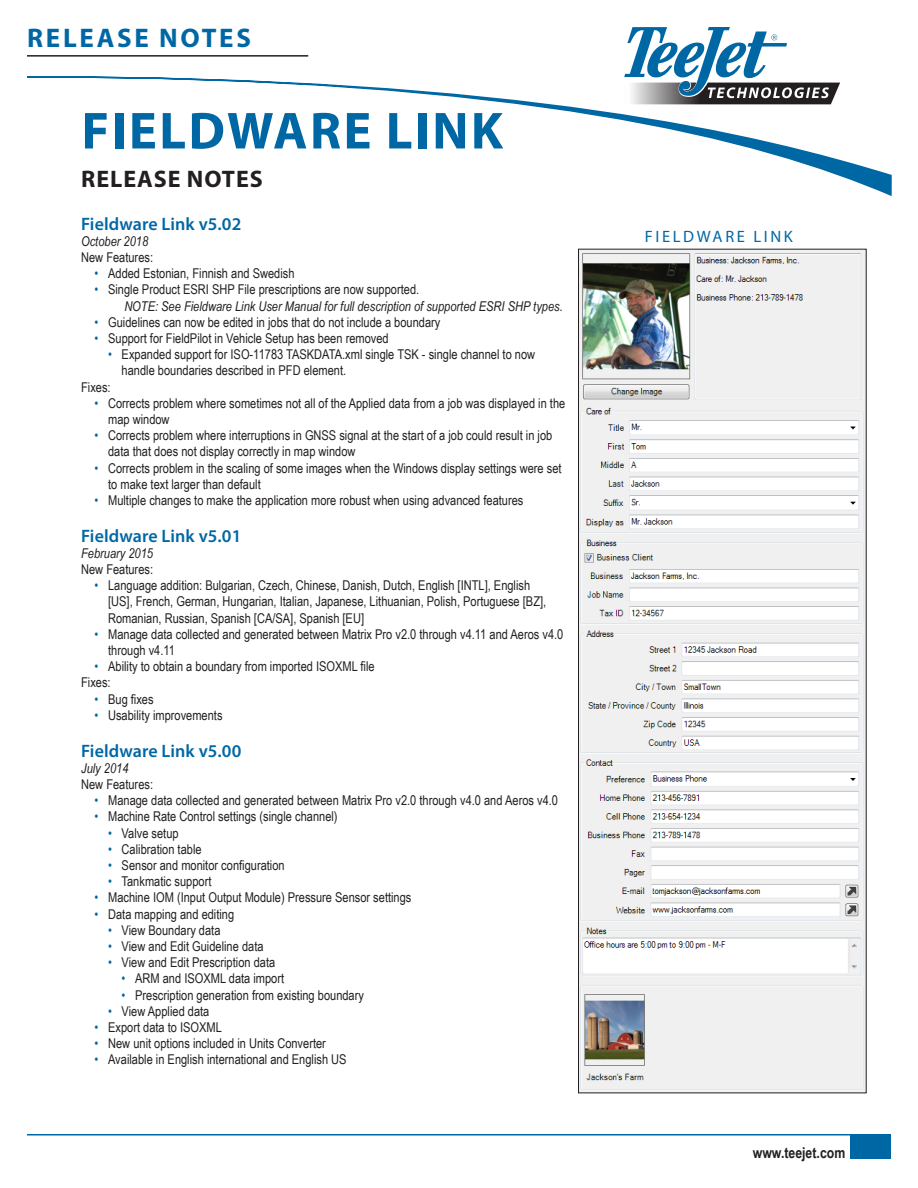
<style>
.page{position:relative;width:918px;height:1188px;background:#fff}
.page>*{position:absolute;margin:0;border:0;box-sizing:border-box;transform-origin:0 0}
.t1{font:700 52.5px "Myriad Pro";letter-spacing:.045em;color:#0067a5}
.t2{font:700 27px "Myriad Pro";letter-spacing:.1em;color:#0067a5}
.Title-sub{font:700 24px "Myriad Pro";letter-spacing:.04em;color:#231f20}
.subhead{font:600 18px "Myriad Pro";letter-spacing:.005em;color:#0067a5}
.Products{font:16.5px "Myriad Pro";letter-spacing:.16em;color:#0067a5}
.t3{font:700 15px "Arial Narrow";color:#231f20}
.t4{font:13.5px/16.2px "Arial Narrow";color:#231f20}
.Note{font:italic 13.5px "Arial Narrow";color:#231f20}
.s1{color:#0067a5}
</style>
<div class="page">
<img style="left:580px;top:251px;width:285px;height:840px">
<svg style="left:27px;top:76px;width:865px;height:120px"></svg>
<div style="left:850px;top:1135px;width:41px;height:24px;background:#0067a5"></div>
<hr style="left:27px;top:1134px;width:864px;height:1px;background:#0067a5">
<svg style="left:624px;top:27px;width:216px;height:77px"></svg>
<hr style="left:27px;top:55px;width:281px;height:2px;background:#231f20">
<h2 class="t2" style="left:27px;top:20px;width:225px">RELEASE NOTES</h2>
<p class="t1" style="left:82px;top:97px;width:423px">FIELDWARE LINK</p>
<p class="Title-sub" style="left:81px;top:164px;width:183px">RELEASE NOTES</p>
<p class="subhead" style="left:81px;top:212px;width:162px">Fieldware Link v5.02</p>
<p class="Note" style="left:81px;top:232px;width:69px">October 2018</p>
<p class="t4" style="left:81px;top:249px;width:73px">New Features:</p>
<p class="t4" style="left:95px;top:265px;width:201px"><span class="s1">•</span> Added Estonian, Finnish and Swedish</p>
<p class="t4" style="left:95px;top:281px;width:326px"><span class="s1">•</span> Single Product ESRI SHP File prescriptions are now supported.</p>
<p class="Note" style="left:124px;top:296px;width:440px">NOTE: See Fieldware Link User Manual for full description of supported ESRI SHP types.</p>
<p class="t4" style="left:95px;top:313px;width:347px"><span class="s1">•</span> Guidelines can now be edited in jobs that do not include a boundary</p>
<p class="t4" style="left:95px;top:330px;width:296px"><span class="s1">•</span> Support for FieldPilot in Vehicle Setup has been removed</p>
<p class="t4" style="left:122px;top:346px;width:415px;text-indent:-14px"><span class="s1">•</span> Expanded support for ISO-11783 TASKDATA.xml single TSK - single channel to now handle boundaries described in PFD element.</p>
<p class="t4" style="left:81px;top:378px;width:31px">Fixes:</p>
<p class="t4" style="left:108px;top:394px;width:459px;text-indent:-13px"><span class="s1">•</span> Corrects problem where sometimes not all of the Applied data from a job was displayed in the map window</p>
<p class="t4" style="left:108px;top:427px;width:446px;text-indent:-13px"><span class="s1">•</span> Corrects problem where interruptions in GNSS signal at the start of a job could result in job data that does not display correctly in map window</p>
<p class="t4" style="left:108px;top:459px;width:455px;text-indent:-13px"><span class="s1">•</span> Corrects problem in the scaling of some images when the Windows display settings were set to make text larger than default</p>
<p class="t4" style="left:95px;top:492px;width:430px"><span class="s1">•</span> Multiple changes to make the application more robust when using advanced features</p>
<p class="subhead" style="left:81px;top:524px;width:162px">Fieldware Link v5.01</p>
<p class="Note" style="left:81px;top:544px;width:73px">February 2015</p>
<p class="t4" style="left:81px;top:561px;width:73px">New Features:</p>
<p class="t4" style="left:108px;top:577px;width:440px;text-indent:-13px"><span class="s1">•</span> Language addition: Bulgarian, Czech, Chinese, Danish, Dutch, English [INTL], English [US], French, German, Hungarian, Italian, Japanese, Lithuanian, Polish, Portuguese [BZ],<br>Romanian, Russian, Spanish [CA/SA], Spanish [EU]</p>
<p class="t4" style="left:108px;top:625px;width:457px;text-indent:-13px"><span class="s1">•</span> Manage data collected and generated between Matrix Pro v2.0 through v4.11 and Aeros v4.0 through v4.11</p>
<p class="t4" style="left:95px;top:658px;width:282px"><span class="s1">•</span> Ability to obtain a boundary from imported ISOXML file</p>
<p class="t4" style="left:81px;top:674px;width:31px">Fixes:</p>
<p class="t4" style="left:95px;top:690px;width:61px"><span class="s1">•</span> Bug fixes</p>
<p class="t4" style="left:95px;top:706px;width:129px"><span class="s1">•</span> Usability improvements</p>
<p class="subhead" style="left:81px;top:739px;width:162px">Fieldware Link v5.00</p>
<p class="Note" style="left:81px;top:759px;width:49px">July 2014</p>
<p class="t4" style="left:81px;top:776px;width:73px">New Features:</p>
<p class="t4" style="left:95px;top:792px;width:465px"><span class="s1">•</span> Manage data collected and generated between Matrix Pro v2.0 through v4.0 and Aeros v4.0</p>
<p class="t4" style="left:95px;top:808px;width:245px"><span class="s1">•</span> Machine Rate Control settings (single channel)</p>
<p class="t4" style="left:108px;top:824px;width:72px"><span class="s1">•</span> Valve setup</p>
<p class="t4" style="left:108px;top:840px;width:95px"><span class="s1">•</span> Calibration table</p>
<p class="t4" style="left:108px;top:857px;width:178px"><span class="s1">•</span> Sensor and monitor configuration</p>
<p class="t4" style="left:108px;top:873px;width:105px"><span class="s1">•</span> Tankmatic support</p>
<p class="t4" style="left:95px;top:889px;width:318px"><span class="s1">•</span> Machine IOM (Input Output Module) Pressure Sensor settings</p>
<p class="t4" style="left:95px;top:905px;width:141px"><span class="s1">•</span> Data mapping and editing</p>
<p class="t4" style="left:108px;top:921px;width:114px"><span class="s1">•</span> View Boundary data</p>
<p class="t4" style="left:108px;top:938px;width:157px"><span class="s1">•</span> View and Edit Guideline data</p>
<p class="t4" style="left:108px;top:954px;width:169px"><span class="s1">•</span> View and Edit Prescription data</p>
<p class="t4" style="left:122px;top:970px;width:164px"><span class="s1">•</span> ARM and ISOXML data import</p>
<p class="t4" style="left:122px;top:986px;width:244px"><span class="s1">•</span> Prescription generation from existing boundary</p>
<p class="t4" style="left:108px;top:1002px;width:103px"><span class="s1">•</span> View Applied data</p>
<p class="t4" style="left:95px;top:1019px;width:129px"><span class="s1">•</span> Export data to ISOXML</p>
<p class="t4" style="left:95px;top:1035px;width:233px"><span class="s1">•</span> New unit options included in Units Converter</p>
<p class="t4" style="left:95px;top:1051px;width:254px"><span class="s1">•</span> Available in English international and English US</p>
<p class="Products" style="left:645px;top:226px;width:150px">FIELDWARE LINK</p>
<p class="t3" style="left:753px;top:1141px;width:94px">www.teejet.com</p>
</div>
